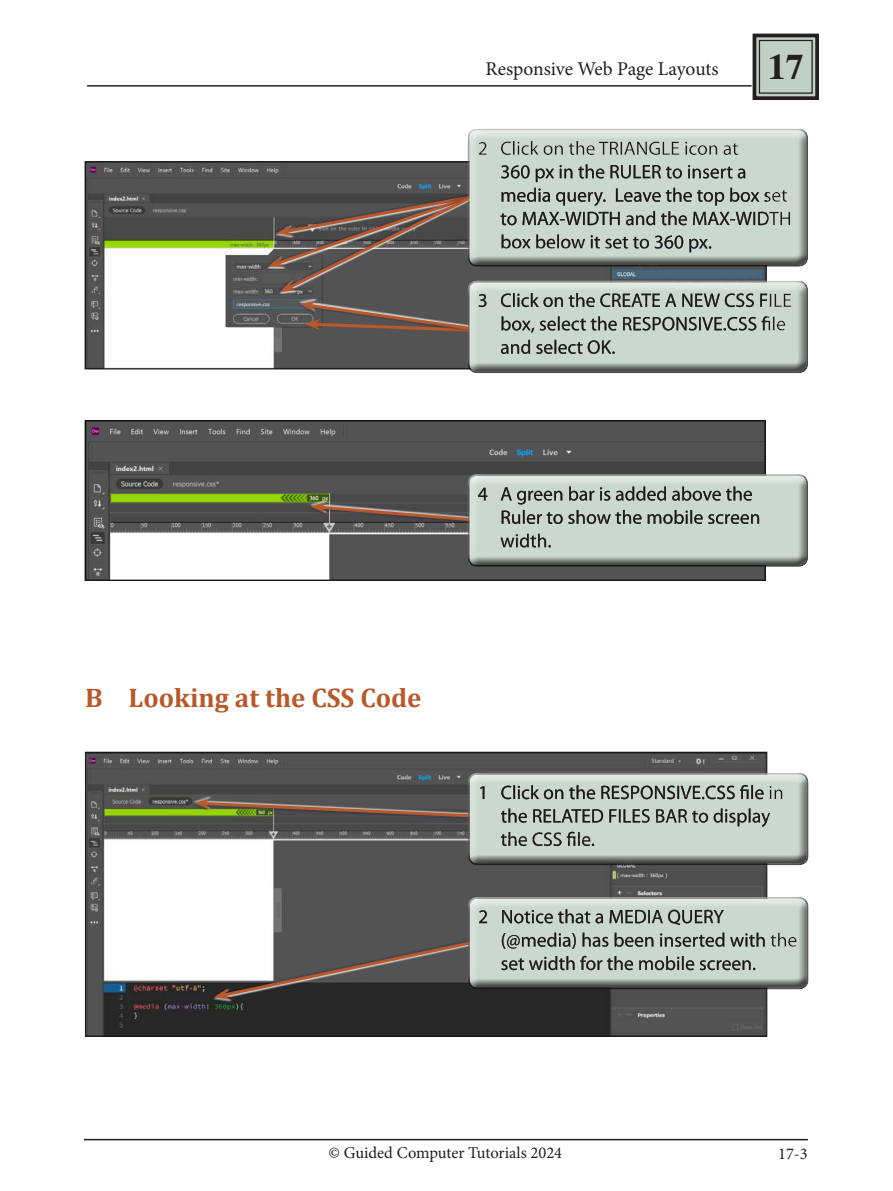
<style>
.page{position:relative;width:893px;height:1191px;background:#fff}
.page>*{position:absolute;margin:0;border:0;box-sizing:border-box;transform-origin:0 0}
.Index_section{font:700 36px "Times";color:#231f20}
.Sub-Head_point{font:700 27px "Cambria";color:#b9592a}
.Body{font:19.5px "Minion Pro";letter-spacing:-.005em;color:#231f20}
.Body-2{font:16.5px "Minion Pro";color:#231f20}
</style>
<div class="page">
<hr style="left:84px;top:1138px;width:724px;height:2px;background:#231f20">
<hr style="left:87px;top:85px;width:665px;height:2px;background:#231f20">
<svg style="left:751px;top:33px;width:68px;height:67px;background:#9ea8a1"></svg>
<div style="left:759px;top:40px;width:54px;height:54px;border:1px solid #231f20"></div>
<img style="left:87px;top:163px;width:381px;height:204px">
<img style="left:87px;top:422px;width:676px;height:156px">
<div style="left:85px;top:420px;width:680px;height:160px;border:1px solid #231f20"></div>
<img style="left:87px;top:754px;width:678px;height:280px">
<div style="left:212px;top:941px;width:260px;height:60px;background:#fff;opacity:.94"></div>
<div style="left:468px;top:128px;width:349px;height:140px;background:#231f20;opacity:.75"></div>
<svg style="left:268px;top:188px;width:540px;height:182px;background:#7b7c78"></svg>
<div style="left:468px;top:280px;width:346px;height:93px;background:#231f20;opacity:.75"></div>
<svg style="left:310px;top:474px;width:158px;height:92px;background:#615e5c"></svg>
<div style="left:468px;top:475px;width:340px;height:92px;background:#231f20;opacity:.75"></div>
<svg style="left:194px;top:773px;width:274px;height:92px;background:#65635f"></svg>
<div style="left:468px;top:773px;width:340px;height:92px;background:#231f20;opacity:.75"></div>
<svg style="left:214px;top:897px;width:586px;height:102px"></svg>
<div style="left:468px;top:896px;width:352px;height:93px;background:#231f20;opacity:.75"></div>
<p class="Body" style="left:486px;top:56px;width:235px">Responsive Web Page Layouts</p>
<p class="Index_section" style="left:768px;top:33px;width:37px">17</p>
<p class="Sub-Head_point" style="left:85px;top:678px;width:338px">B Looking at the CSS Code</p>
<p class="Body-2" style="left:328px;top:1141px;width:235px">© Guided Computer Tutorials 2024</p>
<p class="Body-2" style="left:778px;top:1142px;width:31px">17-3</p>
</div>
